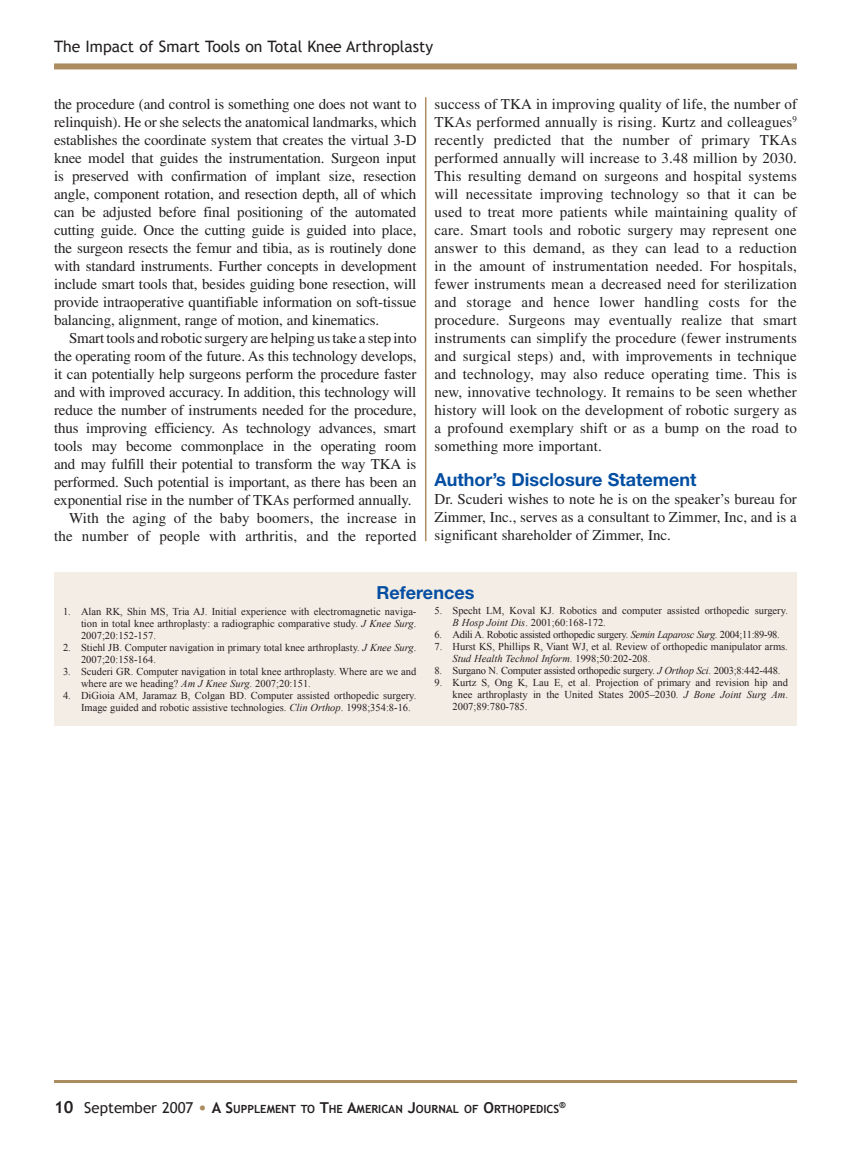
<style>
.page{position:relative;width:851px;height:1161px;background:#fff}
.page>*{position:absolute;margin:0;border:0;box-sizing:border-box;transform-origin:0 0}
.t1{font:700 18px "Helvetica Neue";color:#034ea2}
.t2{font:15.75px "Trebuchet MS";color:#231f20}
.t3{font:15px/18px "Times";letter-spacing:-.01em;color:#231f20;text-align:justify}
.t4{font:15px "Times";letter-spacing:.01em;color:#231f20}
.t5{font:700 11.25px "Trebuchet MS";color:#231f20}
.t6{font:10.5px/12px "Times New Roman";color:#231f20}
.t7{font:10.5px "Times New Roman";letter-spacing:-.03em;color:#231f20}
.t8{font:10.5px "Times New Roman";letter-spacing:-.02em;color:#231f20}
.s1{font-style:italic}
.s2{font-size:16.5px}
.s3{font-weight:400;font-size:15px}
.s4{font-weight:400;font-size:18px;color:#ab8d60}
.s5{font-size:15px}
</style>
<div class="page">
<hr style="left:54px;top:1080px;width:743px;height:3px;background:#ab8d60">
<div style="left:54px;top:63px;width:742px;height:6px;background:#ab8d60"></div>
<div style="left:54px;top:573px;width:742px;height:153px;background:#f4ede5"></div>
<hr style="left:425px;top:97px;width:1px;height:444px;background:#ab8d60">
<p class="t2" style="left:54px;top:37px;width:380px">The Impact of Smart Tools on Total Knee Arthroplasty</p>
<p class="t3" style="left:54px;top:95px;width:364px">the procedure (and control is something one does not want to relinquish). He or she selects the anatomical landmarks, which establishes the coordinate system that creates the virtual 3-D knee model that guides the instrumentation. Surgeon input is preserved with confirmation of implant size, resection angle, component rotation, and resection depth, all of which can be adjusted before final positioning of the automated cutting guide. Once the cutting guide is guided into place, the surgeon resects the femur and tibia, as is routinely done with standard instruments. Further concepts in development include smart tools that, besides guiding bone resection, will provide intraoperative quantifiable information on soft-tissue balancing, alignment, range of motion, and kinematics.</p>
<p class="t3" style="left:69px;top:329px;width:349px">Smart tools and robotic surgery are helping us take a step into</p>
<p class="t3" style="left:54px;top:347px;width:364px">the operating room of the future. As this technology develops,</p>
<p class="t3" style="left:54px;top:365px;width:364px">it can potentially help surgeons perform the procedure faster</p>
<p class="t3" style="left:54px;top:383px;width:364px">and with improved accuracy. In addition, this technology will</p>
<p class="t3" style="left:54px;top:401px;width:364px">reduce the number of instruments needed for the procedure,</p>
<p class="t3" style="left:54px;top:419px;width:364px">thus improving efficiency. As technology advances, smart</p>
<p class="t3" style="left:54px;top:437px;width:364px">tools may become commonplace in the operating room</p>
<p class="t3" style="left:54px;top:455px;width:364px">and may fulfill their potential to transform the way TKA is</p>
<p class="t3" style="left:54px;top:473px;width:364px">performed. Such potential is important, as there has been an</p>
<p class="t3" style="left:54px;top:491px;width:359px">exponential rise in the number of TKAs performed annually.</p>
<p class="t4" style="left:69px;top:509px;width:349px">With the aging of the baby boomers, the increase in</p>
<p class="t4" style="left:54px;top:527px;width:364px">the number of people with arthritis, and the reported</p>
<p class="t3" style="left:434px;top:95px;width:364px">success of TKA in improving quality of life, the number of TKAs performed annually is rising. Kurtz and colleagues<sup>9 </sup>recently predicted that the number of primary TKAs performed annually will increase to 3.48 million by 2030.<br>This resulting demand on surgeons and hospital systems will necessitate improving technology so that it can be used to treat more patients while maintaining quality of care. Smart tools and robotic surgery may represent one answer to this demand, as they can lead to a reduction in the amount of instrumentation needed. For hospitals, fewer instruments mean a decreased need for sterilization and storage and hence lower handling costs for the procedure. Surgeons may eventually realize that smart instruments can simplify the procedure (fewer instruments and surgical steps) and, with improvements in technique and technology, may also reduce operating time. This is new, innovative technology. It remains to be seen whether history will look on the development of robotic surgery as a profound exemplary shift or as a bump on the road to something more important.</p>
<p class="t1" style="left:434px;top:468px;width:264px">Author’s Disclosure Statement</p>
<p class="t3" style="left:434px;top:490px;width:364px">Dr. Scuderi wishes to note he is on the speaker’s bureau for Zimmer, Inc., serves as a consultant to Zimmer, Inc, and is a significant shareholder of Zimmer, Inc.</p>
<p class="t1" style="left:376px;top:582px;width:99px">References</p>
<p class="t6" style="left:81px;top:606px;width:337px;text-align:justify;text-indent:-18px">1. Alan RK, Shin MS, Tria AJ. Initial experience with electromagnetic naviga&shy;tion in total knee arthroplasty: a radiographic comparative study. <span class="s1">J Knee Surg</span>.<br>2007;20:152-157.</p>
<p class="t6" style="left:81px;top:642px;width:337px;text-indent:-18px">2. Stiehl JB. Computer navigation in primary total knee arthroplasty. <span class="s1">J Knee Surg</span>.<br>2007;20:158-164.</p>
<p class="t6" style="left:81px;top:666px;width:337px;text-indent:-18px">3. Scuderi GR. Computer navigation in total knee arthroplasty. Where are we and where are we heading? <span class="s1">Am J Knee Surg</span>. 2007;20:151.</p>
<p class="t6" style="left:81px;top:690px;width:337px;text-indent:-18px">4. DiGioia AM, Jaramaz B, Colgan BD. Computer assisted orthopedic surgery.<br>Image guided and robotic assistive technologies. <span class="s1">Clin Orthop</span>. 1998;354:8-16.</p>
<p class="t6" style="left:452px;top:605px;width:337px;text-indent:-18px">5. Specht LM, Koval KJ. Robotics and computer assisted orthopedic surgery.<br><span class="s1">B Hosp Joint Dis</span>. 2001;60:168-172.</p>
<p class="t7" style="left:434px;top:629px;width:347px">6. Adili A. Robotic assisted orthopedic surgery. <span class="s1">Semin Laparosc Surg</span>. 2004;11:89-98.</p>
<p class="t6" style="left:452px;top:641px;width:337px;text-indent:-18px">7. Hurst KS, Phillips R, Viant WJ, et al. Review of orthopedic manipulator arms.<br><span class="s1">Stud Health Technol Inform</span>. 1998;50:202-208.</p>
<p class="t8" style="left:434px;top:665px;width:347px">8. Surgano N. Computer assisted orthopedic surgery. <span class="s1">J Orthop Sci</span>. 2003;8:442-448.</p>
<p class="t6" style="left:452px;top:677px;width:337px;text-align:justify;text-indent:-18px">9. Kurtz S, Ong K, Lau E, et al. Projection of primary and revision hip and knee arthroplasty in the United States 2005–2030. <span class="s1">J Bone Joint Surg Am</span>.<br>2007;89:780-785.</p>
<p class="t5" style="left:54px;top:1102px;width:513px"><span class="s2">10</span> <span class="s3">September 2007</span> <span class="s4">•</span> <span class="s5">A S</span>UPPLEMENT TO <span class="s5">T</span>HE <span class="s5">A</span>MERICAN <span class="s5">J</span>OURNAL OF <span class="s5">O</span>RTHOPEDICS<sup>®</sup></p>
</div>
